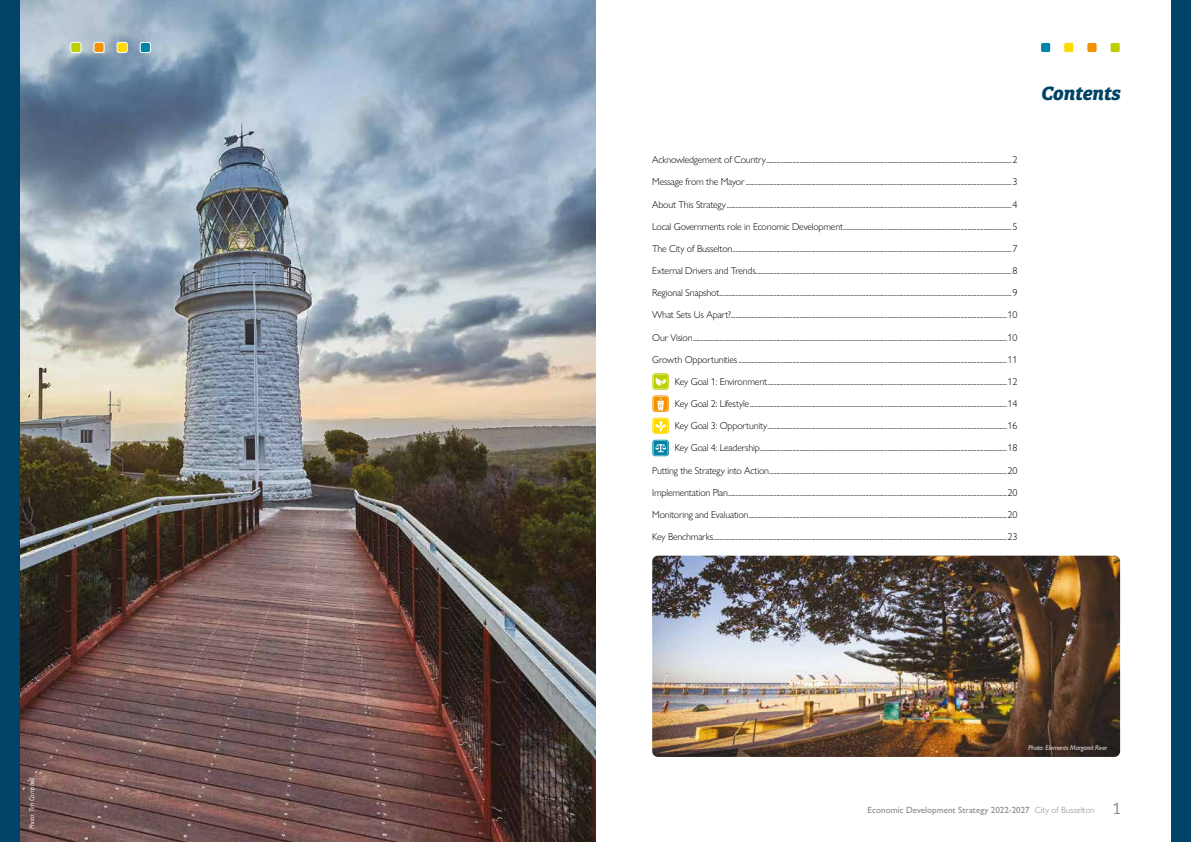
<style>
.page{position:relative;width:1191px;height:842px;background:#fff}
.page>*{position:absolute;margin:0;border:0;box-sizing:border-box;transform-origin:0 0}
.t1{font:italic 700 20px "Bree Serif";letter-spacing:-.025em;color:#004366}
.t2{font:300 10px "Gill Sans Nova";letter-spacing:-.02em;color:#000}
.t3{font:500 9px "Gill Sans Nova";color:#878787}
.t4{font:italic 7px "Gill Sans Nova";letter-spacing:-.02em;color:#fff}
.s1{font-weight:300}
.s2{font-family:"Bree Serif Lt";font-weight:400;font-size:17px}
</style>
<div class="page">
<img style="left:20px;top:0;width:575px;height:842px">
<div style="left:0;top:0;width:20px;height:842px;background:#004366"></div>
<div style="left:1171px;top:0;width:20px;height:842px;background:#004366"></div>
<div style="left:71px;top:42px;width:10px;height:11px;background:#bccf00;border-radius:2px"></div>
<div style="left:71px;top:42px;width:10px;height:11px;border:1px solid #fff;border-radius:2px"></div>
<div style="left:94px;top:42px;width:10px;height:11px;background:#f39200;border-radius:2px"></div>
<div style="left:94px;top:42px;width:10px;height:11px;border:1px solid #fff;border-radius:2px"></div>
<div style="left:117px;top:42px;width:10px;height:11px;background:#ffda00;border-radius:2px"></div>
<div style="left:117px;top:42px;width:10px;height:11px;border:1px solid #fff;border-radius:2px"></div>
<div style="left:140px;top:42px;width:10px;height:11px;background:#0083a5;border-radius:2px"></div>
<div style="left:140px;top:42px;width:10px;height:11px;border:1px solid #fff;border-radius:2px"></div>
<div style="left:1110px;top:42px;width:10px;height:11px;background:#bccf00;border-radius:2px"></div>
<div style="left:1110px;top:42px;width:10px;height:11px;border:1px solid #fff;border-radius:2px"></div>
<div style="left:1086px;top:42px;width:11px;height:11px;background:#f39200;border-radius:2px"></div>
<div style="left:1086px;top:42px;width:11px;height:11px;border:1px solid #fff;border-radius:2px"></div>
<div style="left:1063px;top:42px;width:11px;height:11px;background:#ffda00;border-radius:2px"></div>
<div style="left:1063px;top:42px;width:11px;height:11px;border:1px solid #fff;border-radius:2px"></div>
<div style="left:1040px;top:42px;width:10px;height:11px;background:#0083a5;border-radius:2px"></div>
<div style="left:1040px;top:42px;width:10px;height:11px;border:1px solid #fff;border-radius:2px"></div>
<svg style="left:652px;top:417px;width:17px;height:17px"></svg>
<svg style="left:652px;top:418px;width:17px;height:16px"></svg>
<svg style="left:652px;top:373px;width:17px;height:39px"></svg>
<svg style="left:652px;top:439px;width:17px;height:17px"></svg>
<svg style="left:652px;top:440px;width:17px;height:16px"></svg>
<img style="left:652px;top:556px;width:468px;height:201px">
<p class="t4" style="left:28px;top:829px;width:53px;rotate:-90deg">Photo: Tim Campbell</p>
<p class="t2" style="left:652px;top:154px;width:366px">Acknowledgement of Country........................................................................................................................................................................2</p>
<p class="t2" style="left:652px;top:176px;width:366px">Message from the Mayor......................................................................................................................................................................................3</p>
<p class="t2" style="left:652px;top:198px;width:366px">About This Strategy...................................................................................................................................................................................................4</p>
<p class="t2" style="left:652px;top:220px;width:366px">Local Governments role in Economic Development...................................................................................................................5</p>
<p class="t2" style="left:652px;top:242px;width:366px">The City of Busselton...............................................................................................................................................................................................7</p>
<p class="t2" style="left:652px;top:265px;width:366px">External Drivers and Trends...............................................................................................................................................................................8</p>
<p class="t2" style="left:652px;top:287px;width:366px">Regional Snapshot........................................................................................................................................................................................................9</p>
<p class="t2" style="left:652px;top:309px;width:366px">What Sets Us Apart?.............................................................................................................................................................................................10</p>
<p class="t2" style="left:652px;top:331px;width:366px">Our Vision.......................................................................................................................................................................................................................10</p>
<p class="t2" style="left:652px;top:353px;width:366px">Growth Opportunities........................................................................................................................................................................................11</p>
<p class="t2" style="left:675px;top:375px;width:344px">Key Goal 1: Environment....................................................................................................................................................................12</p>
<p class="t2" style="left:675px;top:398px;width:344px">Key Goal 2: Lifestyle................................................................................................................................................................................14</p>
<p class="t2" style="left:675px;top:420px;width:344px">Key Goal 3: Opportunity....................................................................................................................................................................16</p>
<p class="t2" style="left:675px;top:442px;width:344px">Key Goal 4: Leadership.........................................................................................................................................................................18</p>
<p class="t2" style="left:652px;top:464px;width:366px">Putting the Strategy into Action...................................................................................................................................................................20</p>
<p class="t2" style="left:652px;top:486px;width:366px">Implementation Plan...............................................................................................................................................................................................20</p>
<p class="t2" style="left:652px;top:508px;width:366px">Monitoring and Evaluation.................................................................................................................................................................................20</p>
<p class="t2" style="left:652px;top:531px;width:366px">Key Benchmarks.........................................................................................................................................................................................................23</p>
<h1 class="t1" style="left:1040px;top:77px;width:81px">Contents</h1>
<p class="t4" style="left:1028px;top:743px;width:80px">Photo: Elements Margaret River</p>
<p class="t3" style="left:867px;top:804px;width:254px">Economic Development Strategy 2022-2027 <span class="s1">City of Busselton</span> <span class="s2">1</span></p>
</div>
